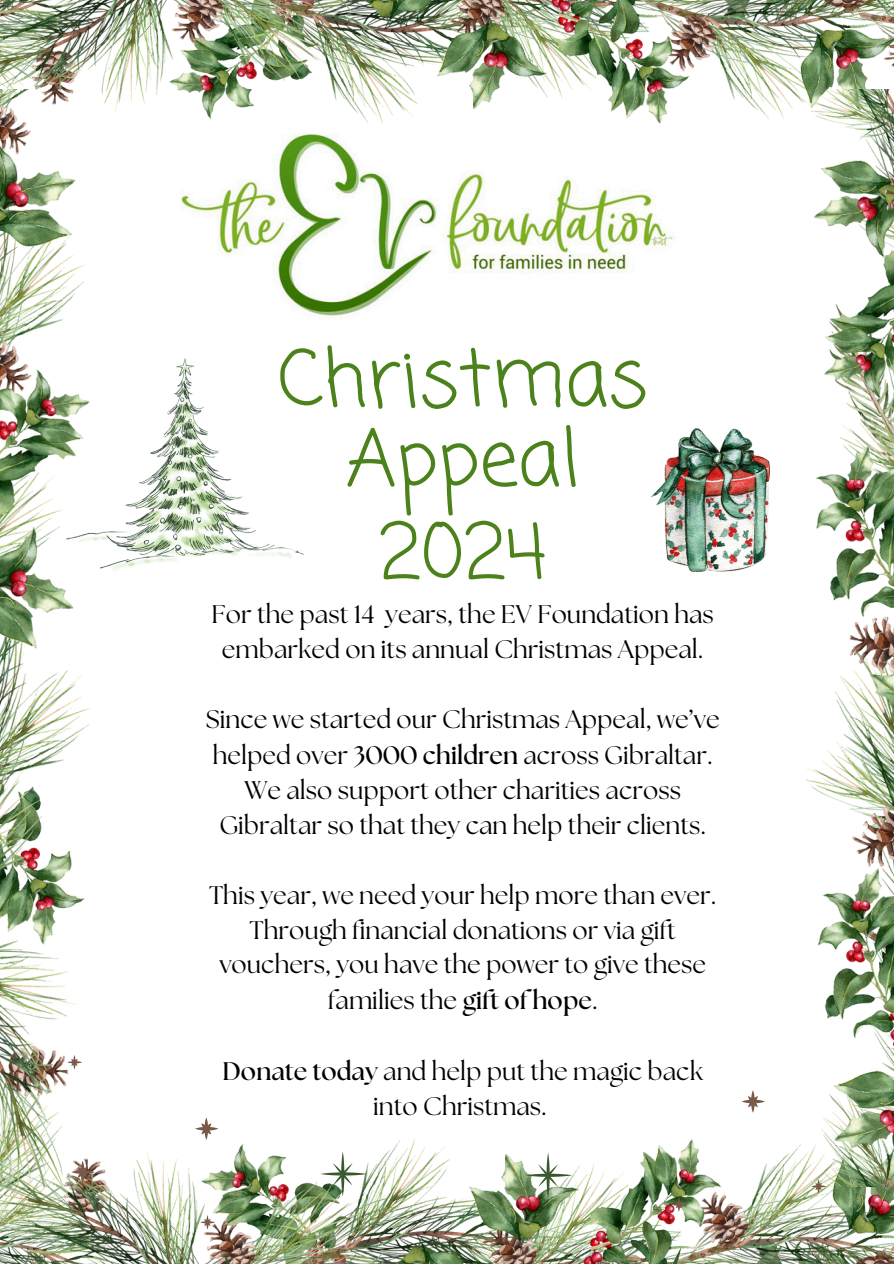
<style>
.page{position:relative;width:894px;height:1264px;background:#fff}
.page>*{position:absolute;margin:0;border:0;box-sizing:border-box;transform-origin:0 0}
.t1{font:77.85px "Coming Soon";color:#4c821b}
.t2{font:75.3px "Coming Soon";color:#4c821b}
.t3{font:25.35px/35.2px "The Seasons";color:#000;text-align:center}
.s1{font-weight:700}
</style>
<div class="page">
<img style="left:181px;top:134px;width:492px;height:182px">
<img style="left:0;top:0;width:893px;height:124px">
<img style="left:0;top:1139px;width:893px;height:124px">
<img style="left:0;top:89px;width:89px;height:1097px">
<img style="left:805px;top:89px;width:88px;height:1097px">
<svg style="left:525px;top:1152px;width:47px;height:45px"></svg>
<svg style="left:320px;top:1151px;width:47px;height:45px"></svg>
<svg style="left:71px;top:1160px;width:24px;height:23px"></svg>
<svg style="left:195px;top:1117px;width:23px;height:22px"></svg>
<svg style="left:741px;top:1090px;width:23px;height:22px"></svg>
<svg style="left:811px;top:1179px;width:15px;height:14px"></svg>
<svg style="left:671px;top:1197px;width:15px;height:14px"></svg>
<svg style="left:200px;top:1215px;width:15px;height:14px"></svg>
<svg style="left:67px;top:1055px;width:15px;height:14px"></svg>
<svg style="left:655px;top:1247px;width:26px;height:16px"></svg>
<svg style="left:223px;top:1252px;width:27px;height:12px"></svg>
<img style="left:67px;top:358px;width:236px;height:214px">
<img style="left:651px;top:429px;width:118px;height:143px">
<h1 class="t1" style="left:278px;top:325px;width:371px">Christmas</h1>
<p class="t1" style="left:346px;top:405px;width:235px">Appeal</p>
<p class="t2" style="left:379px;top:500px;width:169px">2024</p>
<p class="t3" style="left:211px;top:599px;width:503px;line-height:34.8px">For the past 14 years, the EV Foundation has embarked on its annual Christmas Appeal.</p>
<p class="t3" style="left:206px;top:703px;width:515px">Since we started our Christmas Appeal, we’ve helped over <span class="s1">3000 children</span> across Gibraltar.<br>We also support other charities across Gibraltar so that they can help their clients.</p>
<h1 class="t3" style="left:209px;top:878px;width:508px">This year, we need your help more than ever.<br>Through financial donations or via gift vouchers, you have the power to give these families the <span class="s1">gift of hope</span>.</h1>
<h1 class="t3" style="left:222px;top:1055px;width:482px;line-height:34.8px"><span class="s1">Donate today</span> and help put the magic back into Christmas.</h1>
</div>
